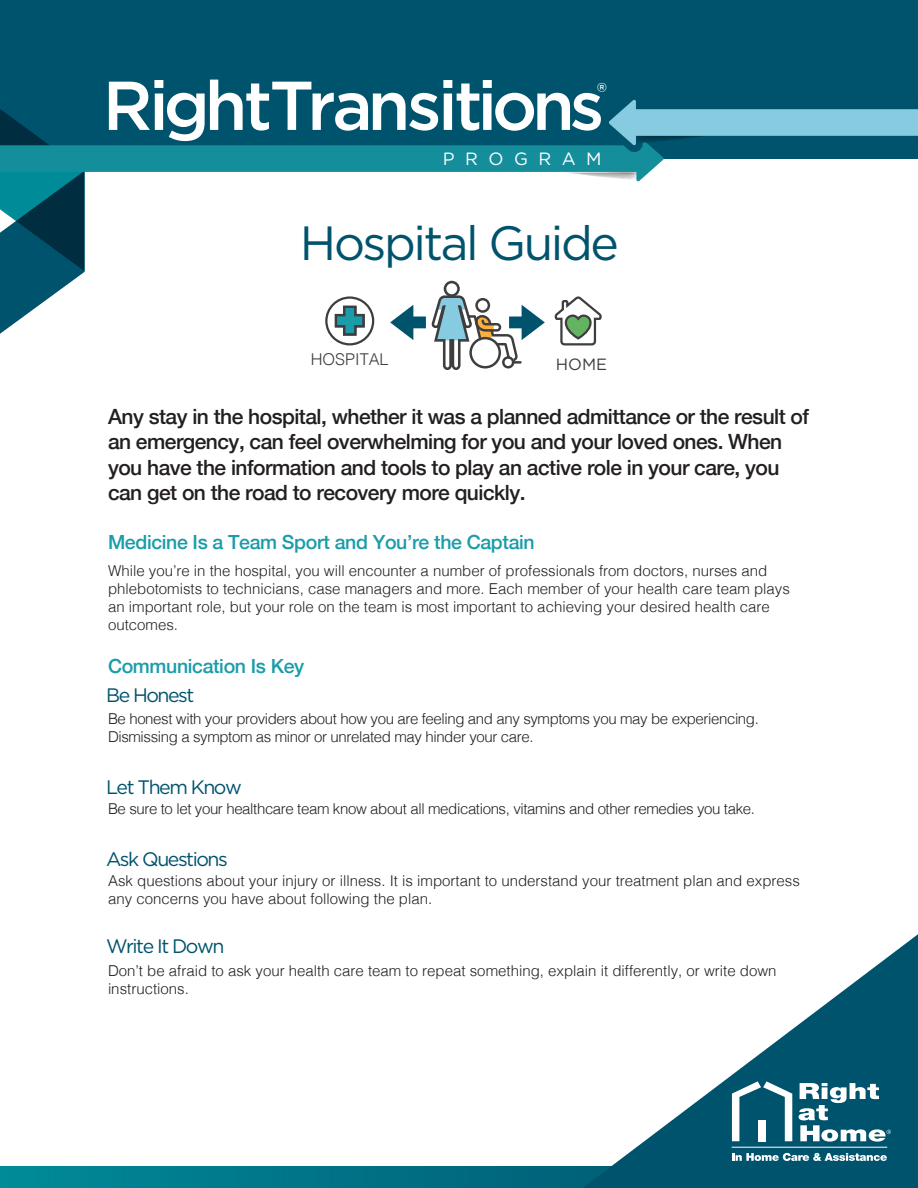
<style>
.page{position:relative;width:918px;height:1188px;background:#fff}
.page>*{position:absolute;margin:0;border:0;box-sizing:border-box;transform-origin:0 0}
.t1{font:500 69px "Gotham";letter-spacing:-.075em;color:#fff}
.t2{font:48px "Gotham";letter-spacing:-.05em;color:#00536d}
.t3{font:25.65px "Gotham";color:#fff}
.t4{font:500 21px/25.5px "Helvetica Neue";letter-spacing:-.025em;color:#231f20}
.t5{font:500 19.5px "Helvetica Neue";letter-spacing:-.02em;color:#1a9ca9}
.t6{font:19.5px "Gotham";letter-spacing:-.075em;color:#00536d}
.t7{font:17.7px "Gotham";letter-spacing:.59em;color:#fff}
.t8{font:300 16.35px "Helvetica";color:#3e3e3f}
.t9{font:16.35px "Gotham";color:#3e3e3f}
.t10{font:300 15px/18px "Helvetica";color:#231f20}
.t11{font:300 15px/18px "Helvetica";letter-spacing:-.025em;color:#231f20}
</style>
<div class="page">
<div style="left:0;top:0;width:918px;height:159px;background:#00536d"></div>
<svg style="left:0;top:1167px;width:583px;height:21px;background:#007589"></svg>
<svg style="left:583px;top:934px;width:335px;height:254px"></svg>
<hr style="left:732px;top:1147px;width:155px;height:1px;background:#fff">
<svg style="left:732px;top:1153px;width:155px;height:8px"></svg>
<svg style="left:732px;top:1081px;width:60px;height:60px"></svg>
<svg style="left:799px;top:1083px;width:92px;height:59px"></svg>
<svg style="left:0;top:99px;width:918px;height:271px"></svg>
<div style="left:325px;top:296px;width:49px;height:49px;border:2px solid #3e3e3f;border-radius:50%"></div>
<h1 class="t1" style="left:103px;top:60px;width:503px">RightTransitions</h1>
<h3 class="t3" style="left:597px;top:75px;width:12px">®</h3>
<p class="t7" style="left:443px;top:148px;width:160px">PROGRAM</p>
<h2 class="t2" style="left:300px;top:212px;width:321px">Hospital Guide</h2>
<p class="t8" style="left:311px;top:345px;width:79px">HOSPITAL</p>
<p class="t9" style="left:556px;top:354px;width:53px">HOME</p>
<p class="t4" style="left:108px;top:402px;width:703px">Any stay in the hospital, whether it was a planned admittance or the result of an emergency, can feel overwhelming for you and your loved ones. When you have the information and tools to play an active role in your care, you can get on the road to recovery more quickly.</p>
<h3 class="t5" style="left:108px;top:526px;width:428px">Medicine Is a Team Sport and You’re the Captain</h3>
<p class="t10" style="left:108px;top:561px;width:683px">While you’re in the hospital, you will encounter a number of professionals from doctors, nurses and phlebotomists to technicians, case managers and more. Each member of your health care team plays an important role, but your role on the team is most important to achieving your desired health care outcomes.</p>
<h3 class="t5" style="left:108px;top:651px;width:198px">Communication Is Key</h3>
<p class="t11" style="left:108px;top:708px;width:652px">Be honest with your providers about how you are feeling and any symptoms you may be experiencing.<br>Dismissing a symptom as minor or unrelated may hinder your care.</p>
<h3 class="t6" style="left:106px;top:683px;width:90px">Be Honest</h3>
<h3 class="t6" style="left:106px;top:774px;width:137px">Let Them Know</h3>
<p class="t11" style="left:108px;top:798px;width:648px">Be sure to let your healthcare team know about all medications, vitamins and other remedies you take.</p>
<h3 class="t6" style="left:106px;top:847px;width:123px">Ask Questions</h3>
<p class="t10" style="left:108px;top:870px;width:693px">Ask questions about your injury or illness. It is important to understand your treatment plan and express any concerns you have about following the plan.</p>
<h3 class="t6" style="left:106px;top:934px;width:120px">Write It Down</h3>
<p class="t10" style="left:108px;top:960px;width:670px">Don’t be afraid to ask your health care team to repeat something, explain it differently, or write down instructions.</p>
</div>
